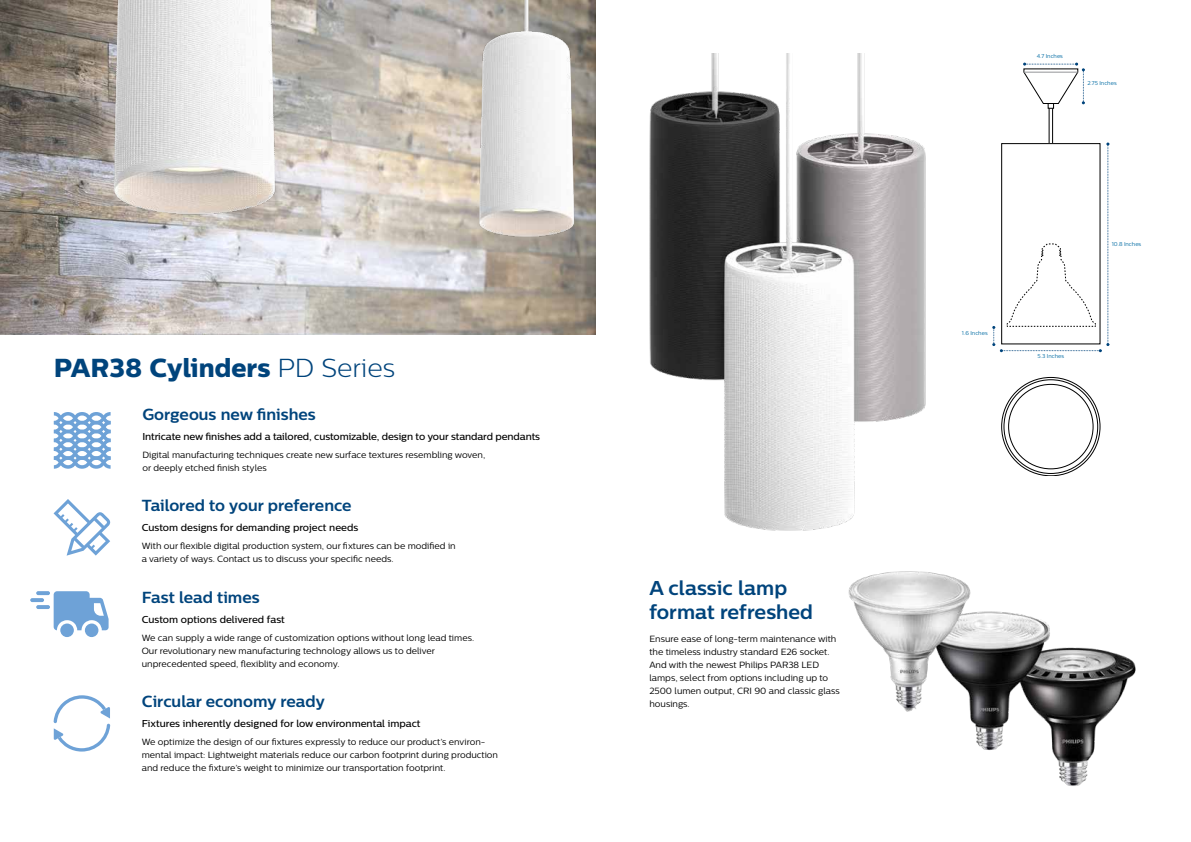
<style>
.page{position:relative;width:1191px;height:842px;background:#fff}
.page>*{position:absolute;margin:0;border:0;box-sizing:border-box;transform-origin:0 0}
.t1{font:26px "Centrale Sans X Bold";color:#00447c}
.t2{font:700 20px/24px "Centrale Sans";color:#00447c}
.t3{font:700 16px "Centrale Sans";color:#00447c}
.t4{font:500 10px "Centrale Sans";letter-spacing:-.01em;color:#000}
.t5{font:9px/13px "Centrale Sans";color:#000}
.t6{font:5.6px "Centrale Sans";color:#006ba3}
.s1{font-family:"Centrale Sans";font-weight:300}
</style>
<div class="page">
<img style="left:649px;top:54px;width:277px;height:477px">
<img style="left:0;top:0;width:595px;height:334px">
<img style="left:27px;top:0;width:329px;height:221px">
<img style="left:446px;top:0;width:144px;height:243px">
<img style="left:848px;top:571px;width:288px;height:215px">
<hr style="left:1048px;top:108px;width:1px;height:36px;background:#000">
<hr style="left:1052px;top:108px;width:1px;height:36px;background:#000">
<svg style="left:1023px;top:63px;width:61px;height:46px"></svg>
<svg style="left:992px;top:143px;width:117px;height:209px"></svg>
<svg style="left:54px;top:412px;width:57px;height:57px"></svg>
<svg style="left:54px;top:499px;width:56px;height:57px"></svg>
<svg style="left:54px;top:695px;width:56px;height:56px"></svg>
<div style="left:85px;top:623px;width:14px;height:14px;background:#6ea2d7;border-radius:50%"></div>
<div style="left:60px;top:623px;width:14px;height:14px;background:#6ea2d7;border-radius:50%"></div>
<svg style="left:54px;top:591px;width:55px;height:39px"></svg>
<svg style="left:36px;top:591px;width:14px;height:4px"></svg>
<svg style="left:36px;top:605px;width:14px;height:4px"></svg>
<svg style="left:30px;top:598px;width:14px;height:4px"></svg>
<h1 class="t1" style="left:54px;top:351px;width:343px">PAR38 Cylinders <span class="s1">PD Series</span></h1>
<h3 class="t3" style="left:142px;top:404px;width:175px">Gorgeous new finishes</h3>
<p class="t4" style="left:142px;top:430px;width:399px">Intricate new finishes add a tailored, customizable, design to your standard pendants</p>
<p class="t5" style="left:142px;top:448px;width:344px">Digital manufacturing techniques create new surface textures resembling woven, or deeply etched finish styles</p>
<h3 class="t3" style="left:142px;top:496px;width:211px">Tailored to your preference</h3>
<p class="t4" style="left:142px;top:521px;width:218px">Custom designs for demanding project needs</p>
<p class="t5" style="left:142px;top:539px;width:315px">With our flexible digital production system, our fixtures can be modified in a variety of ways. Contact us to discuss your specific needs.</p>
<h3 class="t3" style="left:142px;top:588px;width:119px">Fast lead times</h3>
<p class="t4" style="left:142px;top:613px;width:145px">Custom options delivered fast</p>
<p class="t5" style="left:142px;top:631px;width:334px">We can supply a wide range of customization options without long lead times.<br>Our revolutionary new manufacturing technology allows us to deliver unprecedented speed, flexiblity and economy.</p>
<h3 class="t3" style="left:142px;top:692px;width:185px">Circular economy ready</h3>
<p class="t4" style="left:142px;top:717px;width:280px">Fixtures inherently designed for low environmental impact</p>
<p class="t5" style="left:142px;top:736px;width:358px">We optimize the design of our fixtures expressly to reduce our product’s environ&shy;mental impact: Lightweight materials reduce our carbon footprint during production and reduce the fixture’s weight to minimize our transportation footprint.</p>
<h2 class="t2" style="left:649px;top:576px;width:165px">A classic lamp format refreshed</h2>
<p class="t5" style="left:649px;top:632px;width:192px">Ensure ease of long-term maintenance with the timeless industry standard E26 socket.<br>And with the newest Philips PAR38 LED lamps, select from options including up to 2500 lumen output, CRI 90 and classic glass housings.</p>
<p class="t6" style="left:1036px;top:53px;width:28px">4.7 Inches</p>
<p class="t6" style="left:1087px;top:80px;width:31px">2.75 Inches</p>
<p class="t6" style="left:962px;top:330px;width:27px">1.6 Inches</p>
<p class="t6" style="left:1037px;top:353px;width:28px">5.3 Inches</p>
<p class="t6" style="left:1111px;top:241px;width:31px">10.8 Inches</p>
</div>
